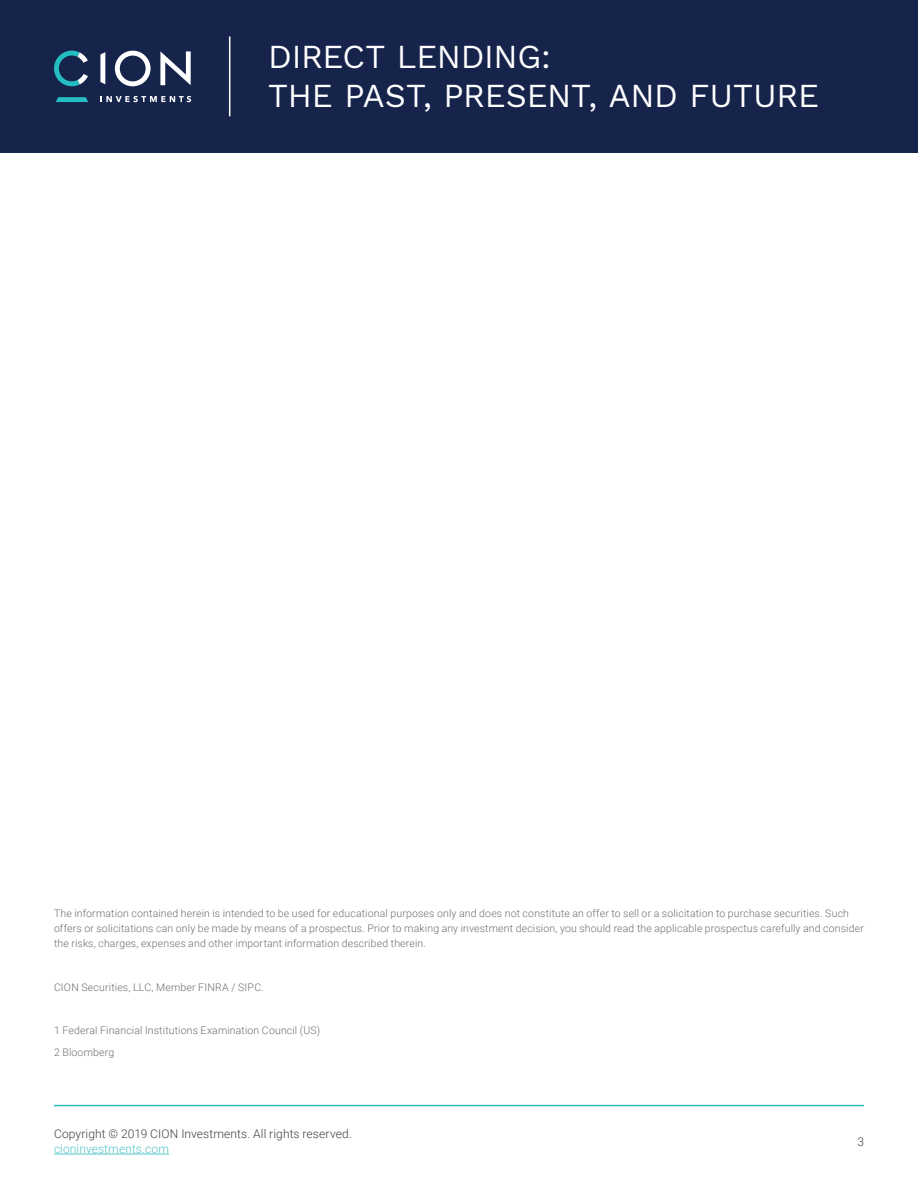
<style>
.page{position:relative;width:918px;height:1188px;background:#fff}
.page>*{position:absolute;margin:0;border:0;box-sizing:border-box;transform-origin:0 0}
.t1{font:33px/39.3px "Work Sans";letter-spacing:-.01em;color:#fff}
.t2{font:300 12px "Roboto";letter-spacing:.01em;color:#414042}
.t3{font:300 12px "Roboto";letter-spacing:.01em;color:#53c4c6}
.t4{font:300 10.5px/15px "Roboto";letter-spacing:.015em;color:#6d6e71}
</style>
<div class="page">
<hr style="left:54px;top:1105px;width:810px;height:1px;background:#31bec1">
<div style="left:0;top:0;width:918px;height:153px;background:#16244c"></div>
<svg style="left:100px;top:96px;width:91px;height:6px"></svg>
<svg style="left:54px;top:51px;width:34px;height:35px"></svg>
<svg style="left:100px;top:52px;width:5px;height:32px"></svg>
<svg style="left:56px;top:97px;width:32px;height:5px"></svg>
<svg style="left:160px;top:51px;width:31px;height:34px"></svg>
<svg style="left:115px;top:51px;width:36px;height:35px"></svg>
<hr style="left:229px;top:36px;width:1px;height:80px;background:#fff">
<hr style="left:54px;top:1154px;width:115px;height:1px;background:#53c4c6">
<h1 class="t1" style="left:268px;top:38px;width:552px">DIRECT LENDING:<br>THE PAST, PRESENT, AND FUTURE</h1>
<p class="t4" style="left:54px;top:906px;width:811px">The information contained herein is intended to be used for educational purposes only and does not constitute an offer to sell or a solicitation to purchase securities. Such offers or solicitations can only be made by means of a prospectus. Prior to making any investment decision, you should read the applicable prospectus carefully and consider the risks, charges, expenses and other important information described therein.</p>
<p class="t4" style="left:54px;top:979px;width:211px">CION Securities, LLC, Member FINRA / SIPC.</p>
<p class="t4" style="left:54px;top:1019px;width:268px;line-height:21.8px">1 Federal Financial Institutions Examination Council (US)<br>2 Bloomberg</p>
<p class="t2" style="left:54px;top:1125px;width:299px">Copyright © 2019 CION Investments. All rights reserved.</p>
<p class="t3" style="left:54px;top:1140px;width:117px">cioninvestments.com</p>
<p class="t2" style="left:857px;top:1133px;width:8px">3</p>
</div>
